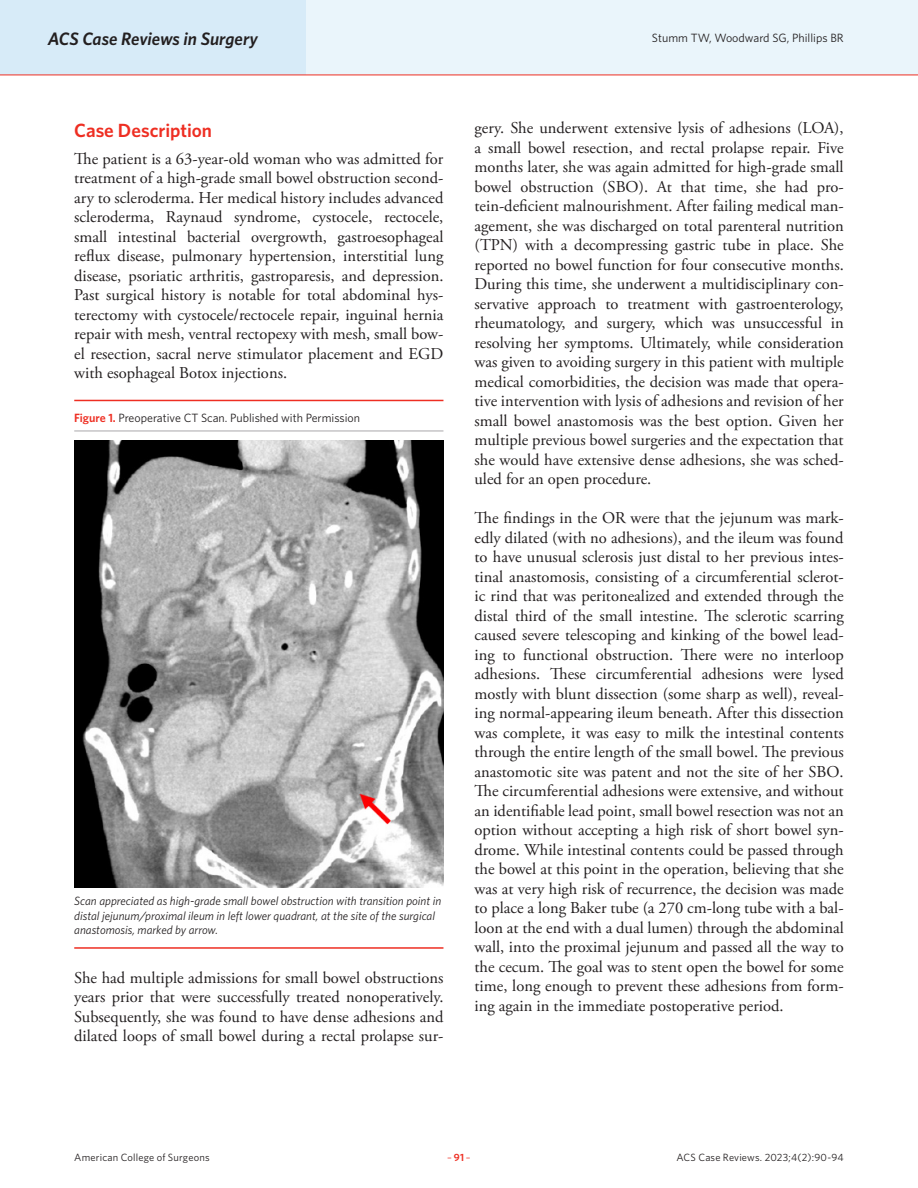
<style>
.page{position:relative;width:918px;height:1188px;background:#fff}
.page>*{position:absolute;margin:0;border:0;box-sizing:border-box;transform-origin:0 0}
.Article_Subhead{font:600 19.2px "Whitney";color:#ee2e22}
.t1{font:italic 600 18px "Whitney";letter-spacing:-.005em;color:#231f20}
.Article_Body_no_inde{font:16.5px/19.5px "Adobe Garamond Pro";color:#231f20;text-align:justify}
.Authors_Body{font:italic 12px/14.4px "Whitney";color:#231f20}
.Caption_New{font:12px "Whitney";color:#231f20}
.t2{font:10.5px "Whitney";letter-spacing:.015em;color:#231f20}
.t3{font:10.5px "Whitney";color:#ee2e22}
.s1{font-weight:600;color:#ee2e22}
.s2{font-weight:600}
</style>
<div class="page">
<div style="left:0;top:0;width:918px;height:75px;background:#eaf5fb"></div>
<div style="left:0;top:0;width:306px;height:75px;background:#d7ebf8"></div>
<hr style="left:0;top:75px;width:918px;height:1px;background:#ee2e22">
<hr style="left:74px;top:431px;width:369px;height:1px;background:#a9a8aa">
<img style="left:74px;top:441px;width:369px;height:447px">
<hr style="left:74px;top:400px;width:369px;height:1px;background:#ee2e22">
<hr style="left:74px;top:947px;width:369px;height:2px;background:#ee2e22">
<p class="t1" style="left:48px;top:26px;width:212px">ACS Case Reviews in Surgery</p>
<p class="Caption_New" style="left:652px;top:30px;width:193px">Stumm TW, Woodward SG, Phillips BR</p>
<p class="Article_Subhead" style="left:74px;top:117px;width:139px">Case Description</p>
<p class="Article_Body_no_inde" style="left:74px;top:149px;width:371px">The patient is a 63-year-old woman who was admitted for treatment of a high-grade small bowel obstruction second&shy;ary to scleroderma. Her medical history includes advanced scleroderma, Raynaud syndrome, cystocele, rectocele, small intestinal bacterial overgrowth, gastroesophageal reflux disease, pulmonary hypertension, interstitial lung disease, psoriatic arthritis, gastroparesis, and depression.<br>Past surgical history is notable for total abdominal hys&shy;terectomy with cystocele/rectocele repair, inguinal hernia repair with mesh, ventral rectopexy with mesh, small bow&shy;el resection, sacral nerve stimulator placement and EGD with esophageal Botox injections.</p>
<p class="Caption_New" style="left:74px;top:410px;width:287px"><span class="s1">Figure 1.</span> Preoperative CT Scan. Published with Permission</p>
<p class="Authors_Body" style="left:74px;top:893px;width:369px">Scan appreciated as high-grade small bowel obstruction with transition point in distal jejunum/proximal ileum in left lower quadrant, at the site of the surgical anastomosis, marked by arrow.</p>
<p class="Article_Body_no_inde" style="left:74px;top:968px;width:371px">She had multiple admissions for small bowel obstructions years prior that were successfully treated nonoperatively.<br>Subsequently, she was found to have dense adhesions and dilated loops of small bowel during a rectal prolapse sur-</p>
<p class="Article_Body_no_inde" style="left:475px;top:119px;width:371px">gery. She underwent extensive lysis of adhesions (LOA), a small bowel resection, and rectal prolapse repair. Five months later, she was again admitted for high-grade small bowel obstruction (SBO). At that time, she had pro&shy;tein-deficient malnourishment. After failing medical man&shy;agement, she was discharged on total parenteral nutrition (TPN) with a decompressing gastric tube in place. She reported no bowel function for four consecutive months.<br>During this time, she underwent a multidisciplinary con&shy;servative approach to treatment with gastroenterology, rheumatology, and surgery, which was unsuccessful in resolving her symptoms. Ultimately, while consideration was given to avoiding surgery in this patient with multiple medical comorbidities, the decision was made that opera&shy;tive intervention with lysis of adhesions and revision of her small bowel anastomosis was the best option. Given her multiple previous bowel surgeries and the expectation that she would have extensive dense adhesions, she was sched&shy;uled for an open procedure.</p>
<p class="Article_Body_no_inde" style="left:475px;top:509px;width:371px">The findings in the OR were that the jejunum was mark&shy;edly dilated (with no adhesions), and the ileum was found to have unusual sclerosis just distal to her previous intes&shy;tinal anastomosis, consisting of a circumferential sclerot&shy;ic rind that was peritonealized and extended through the distal third of the small intestine. The sclerotic scarring caused severe telescoping and kinking of the bowel lead&shy;ing to functional obstruction. There were no interloop adhesions. These circumferential adhesions were lysed mostly with blunt dissection (some sharp as well), reveal&shy;ing normal-appearing ileum beneath. After this dissection was complete, it was easy to milk the intestinal contents through the entire length of the small bowel. The previous anastomotic site was patent and not the site of her SBO.<br>The circumferential adhesions were extensive, and without an identifiable lead point, small bowel resection was not an option without accepting a high risk of short bowel syn&shy;drome. While intestinal contents could be passed through the bowel at this point in the operation, believing that she was at very high risk of recurrence, the decision was made to place a long Baker tube (a 270 cm-long tube with a bal&shy;loon at the end with a dual lumen) through the abdominal wall, into the proximal jejunum and passed all the way to the cecum. The goal was to stent open the bowel for some time, long enough to prevent these adhesions from form&shy;ing again in the immediate postoperative period.</p>
<p class="t2" style="left:74px;top:1150px;width:137px">American College of Surgeons</p>
<p class="t3" style="left:447px;top:1150px;width:25px">–<span class="s2">91</span>–</p>
<p class="t2" style="left:676px;top:1150px;width:169px">ACS Case Reviews. 2023;4(2):90-94</p>
</div>
